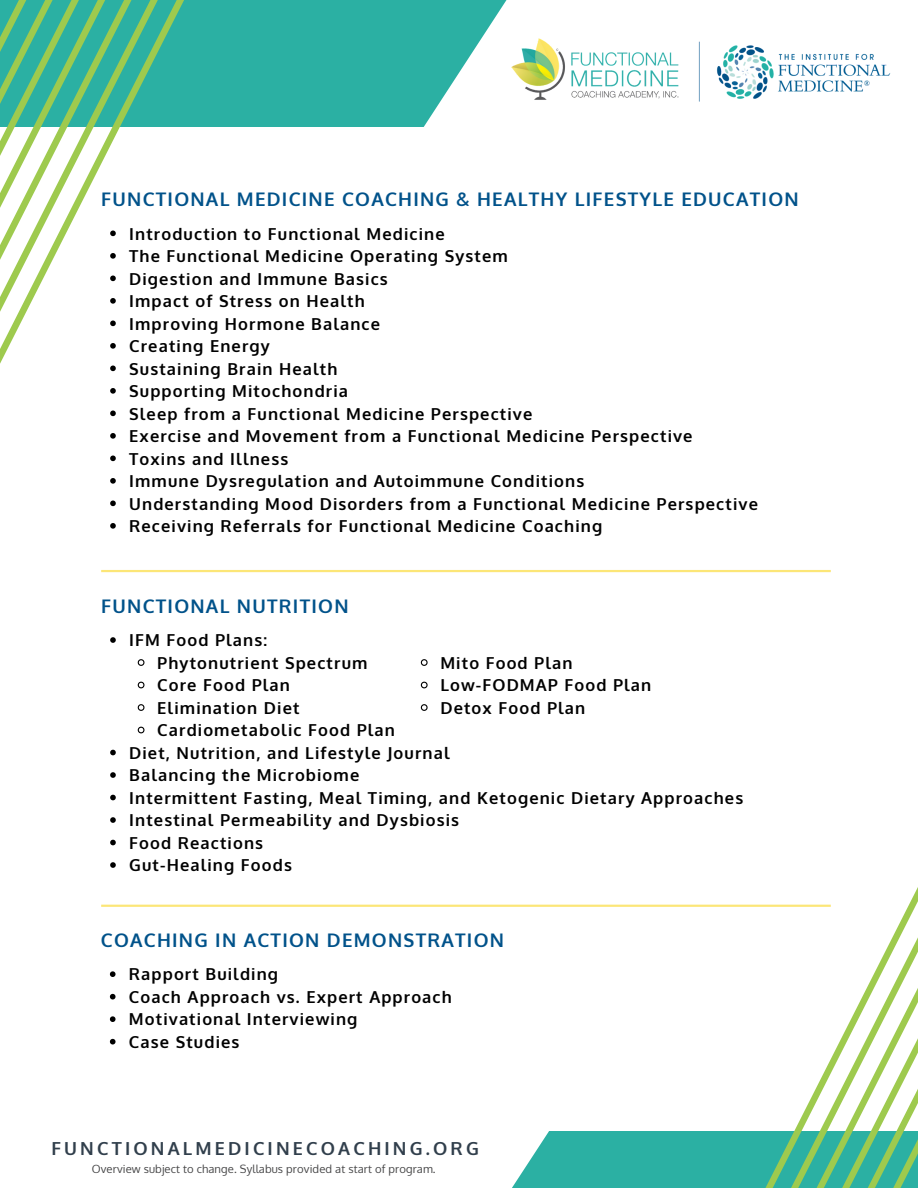
<style>
.page{position:relative;width:918px;height:1188px;background:#fff}
.page>*{position:absolute;margin:0;border:0;box-sizing:border-box;transform-origin:0 0}
.t1{font:700 18.75px "Oxygen";letter-spacing:.065em;color:#01528a}
.t2{font:700 18px "Oxygen";letter-spacing:.175em;color:#313f4c}
.t3{font:700 16.5px "Oxygen";letter-spacing:.07em;color:#000}
.t4{font:11.25px "Oxygen";letter-spacing:.01em;color:#464647}
</style>
<div class="page">
<div style="left:0;top:0;width:357px;height:126px;background:#2bb0a3"></div>
<svg style="left:357px;top:0;width:145px;height:126px"></svg>
<svg style="left:157px;top:0;width:27px;height:127px"></svg>
<svg style="left:131px;top:0;width:26px;height:127px"></svg>
<svg style="left:116px;top:0;width:15px;height:135px"></svg>
<img style="left:502px;top:0;width:389px;height:102px">
<svg style="left:0;top:0;width:116px;height:372px"></svg>
<svg style="left:110px;top:388px;width:6px;height:6px"></svg>
<svg style="left:110px;top:411px;width:6px;height:5px"></svg>
<svg style="left:110px;top:433px;width:6px;height:6px"></svg>
<svg style="left:110px;top:456px;width:6px;height:5px"></svg>
<svg style="left:110px;top:478px;width:6px;height:6px"></svg>
<svg style="left:110px;top:501px;width:6px;height:5px"></svg>
<svg style="left:110px;top:523px;width:6px;height:6px"></svg>
<svg style="left:101px;top:570px;width:730px;height:2px"></svg>
<svg style="left:110px;top:637px;width:6px;height:6px"></svg>
<svg style="left:137px;top:659px;width:8px;height:7px"></svg>
<svg style="left:137px;top:681px;width:8px;height:8px"></svg>
<svg style="left:137px;top:704px;width:8px;height:7px"></svg>
<svg style="left:137px;top:726px;width:8px;height:8px"></svg>
<svg style="left:110px;top:750px;width:6px;height:5px"></svg>
<svg style="left:110px;top:772px;width:6px;height:6px"></svg>
<svg style="left:110px;top:795px;width:6px;height:5px"></svg>
<svg style="left:110px;top:817px;width:6px;height:6px"></svg>
<svg style="left:110px;top:840px;width:6px;height:5px"></svg>
<svg style="left:420px;top:659px;width:8px;height:7px"></svg>
<svg style="left:420px;top:681px;width:8px;height:8px"></svg>
<svg style="left:420px;top:704px;width:8px;height:7px"></svg>
<svg style="left:101px;top:862px;width:817px;height:326px"></svg>
<p class="t1" style="left:101px;top:187px;width:699px">FUNCTIONAL MEDICINE COACHING &amp; HEALTHY LIFESTYLE EDUCATION</p>
<p class="t3" style="left:129px;top:223px;width:317px">Introduction to Functional Medicine</p>
<p class="t3" style="left:129px;top:245px;width:380px">The Functional Medicine Operating System</p>
<p class="t3" style="left:129px;top:268px;width:260px">Digestion and Immune Basics</p>
<p class="t3" style="left:129px;top:290px;width:237px">Impact of Stress on Health</p>
<p class="t3" style="left:129px;top:313px;width:252px">Improving Hormone Balance</p>
<p class="t3" style="left:129px;top:335px;width:142px">Creating Energy</p>
<p class="t3" style="left:129px;top:358px;width:210px">Sustaining Brain Health</p>
<p class="t3" style="left:129px;top:380px;width:220px">Supporting Mitochondria</p>
<p class="t3" style="left:129px;top:403px;width:405px">Sleep from a Functional Medicine Perspective</p>
<p class="t3" style="left:129px;top:425px;width:565px">Exercise and Movement from a Functional Medicine Perspective</p>
<p class="t3" style="left:129px;top:448px;width:161px">Toxins and Illness</p>
<p class="t3" style="left:129px;top:470px;width:457px">Immune Dysregulation and Autoimmune Conditions</p>
<p class="t3" style="left:129px;top:493px;width:630px">Understanding Mood Disorders from a Functional Medicine Perspective</p>
<p class="t3" style="left:129px;top:515px;width:475px">Receiving Referrals for Functional Medicine Coaching</p>
<p class="t1" style="left:101px;top:593px;width:249px">FUNCTIONAL NUTRITION</p>
<p class="t3" style="left:129px;top:629px;width:140px">IFM Food Plans:</p>
<p class="t3" style="left:157px;top:652px;width:212px">Phytonutrient Spectrum</p>
<p class="t3" style="left:157px;top:674px;width:134px">Core Food Plan</p>
<p class="t3" style="left:157px;top:697px;width:144px">Elimination Diet</p>
<p class="t3" style="left:157px;top:719px;width:239px">Cardiometabolic Food Plan</p>
<p class="t3" style="left:129px;top:742px;width:322px">Diet, Nutrition, and Lifestyle Journal</p>
<p class="t3" style="left:129px;top:764px;width:232px">Balancing the Microbiome</p>
<p class="t3" style="left:129px;top:787px;width:616px">Intermittent Fasting, Meal Timing, and Ketogenic Dietary Approaches</p>
<p class="t3" style="left:129px;top:809px;width:331px">Intestinal Permeability and Dysbiosis</p>
<p class="t3" style="left:129px;top:832px;width:135px">Food Reactions</p>
<p class="t3" style="left:129px;top:854px;width:164px">Gut-Healing Foods</p>
<p class="t3" style="left:440px;top:652px;width:134px">Mito Food Plan</p>
<p class="t3" style="left:440px;top:674px;width:213px">Low-FODMAP Food Plan</p>
<p class="t3" style="left:440px;top:697px;width:146px">Detox Food Plan</p>
<p class="t1" style="left:101px;top:928px;width:405px">COACHING IN ACTION DEMONSTRATION</p>
<p class="t3" style="left:129px;top:963px;width:151px">Rapport Building</p>
<p class="t3" style="left:129px;top:986px;width:324px">Coach Approach vs. Expert Approach</p>
<p class="t3" style="left:129px;top:1008px;width:230px">Motivational Interviewing</p>
<p class="t3" style="left:129px;top:1031px;width:112px">Case Studies</p>
<p class="t2" style="left:51px;top:1136px;width:429px">FUNCTIONALMEDICINECOACHING.ORG</p>
<p class="t4" style="left:92px;top:1161px;width:345px">Overview subject to change. Syllabus provided at start of program.</p>
</div>
